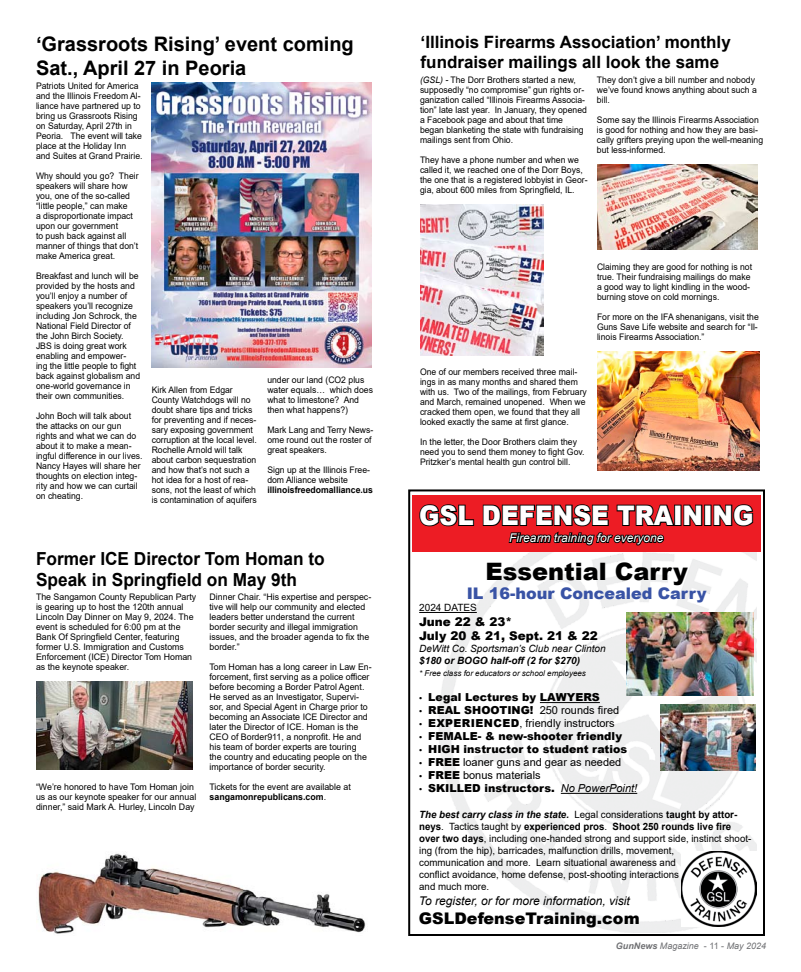
<style>
.page{position:relative;width:801px;height:972px;background:#fff}
.page>*{position:absolute;margin:0;border:0;box-sizing:border-box;transform-origin:0 0}
.t1{font:900 27px "Arial";color:#fff;scale:.91 1}
.t2{font:900 24px "Arial";color:#000}
.t3{font:700 20px/24px "Arial";color:#000}
.t4{font:700 18px/21px "Arial";color:#000;scale:.96 1}
.t5{font:700 17px/20px "Arial";color:#000}
.t6{font:900 16px "Arial";color:#3953a5}
.t7{font:900 16px "Arial";color:#000}
.t8{font:italic 12px "Arial";color:#000}
.t9{font:900 12px/14.4px "Arial";color:#000}
.t10{font:italic 12px "Arial";color:#fff}
.t11{font:900 11px "Arial";color:#000}
.t12{font:11px "Arial";color:#000}
.t13{font:10px/12px "Arial";color:#000}
.t14{font:italic 10px "Arial";color:#000}
.t15{font:italic 700 10px "Arial";color:#000}
.t16{font:9px/10px "Arial";color:#000;scale:.96 1}
.t17{font:9px/10px "Arial";color:#000}
.t18{font:italic 9px "Arial";color:#6f7073}
.t19{font:700 9px "Arial";color:#000;scale:.96 1}
.t20{font:italic 8px "Arial";color:#000}
.s1{font-weight:700}
.s2{font-style:italic}
.s3{font-family:"Myriad Pro";font-weight:400}
.s4{font-family:"Myriad Pro"}
.s5{font-weight:900}
.s6{font-weight:400;font-style:italic}
.s7{font-weight:700;font-style:italic}
.s8{font-style:normal}
</style>
<div class="page">
<img style="left:412px;top:495px;width:345px;height:437px">
<hr style="left:419px;top:612px;width:58px;height:1px;background:#000">
<hr style="left:540px;top:702px;width:60px;height:1px;background:#000">
<hr style="left:561px;top:793px;width:76px;height:1px;background:#000">
<div style="left:408px;top:489px;width:357px;height:447px;border:2px solid #000"></div>
<div style="left:412px;top:496px;width:348px;height:56px;background:#ed1c24"></div>
<svg style="left:419px;top:504px;width:56px;height:23px"></svg>
<div style="left:674px;top:505px;width:8px;height:21px;border:2px solid #000"></div>
<svg style="left:683px;top:504px;width:20px;height:22px"></svg>
<div style="left:704px;top:505px;width:8px;height:21px;border:2px solid #000"></div>
<svg style="left:713px;top:504px;width:41px;height:23px"></svg>
<svg style="left:482px;top:504px;width:194px;height:42px"></svg>
<img style="left:681px;top:851px;width:76px;height:76px">
<img style="left:626px;top:612px;width:128px;height:84px">
<img style="left:660px;top:705px;width:95px;height:66px">
<img style="left:36px;top:682px;width:156px;height:88px">
<img style="left:152px;top:82px;width:220px;height:285px">
<img style="left:36px;top:853px;width:330px;height:81px">
<img style="left:420px;top:205px;width:123px;height:150px">
<img style="left:597px;top:165px;width:160px;height:85px">
<img style="left:597px;top:352px;width:163px;height:119px">
<h3 class="t3" style="left:36px;top:32px;width:319px">‘Grassroots Rising’ event coming<br>Sat., April 27 in Peoria</h3>
<p class="t16" style="left:36px;top:81px;width:113px">Patriots United for America and the Illinois Freedom Al&shy;liance have partnered up to bring us Grassroots Rising on Saturday, April 27th in<br>Peoria. The event will take place at the Holiday Inn and Suites at Grand Prairie.</p>
<p class="t16" style="left:36px;top:171px;width:108px">Why should you go? Their speakers will share how you, one of the so-called “little people,” can make<br>a disproportionate impact upon our government<br>to push back against all manner of things that don’t make America great.</p>
<p class="t16" style="left:36px;top:271px;width:110px">Breakfast and lunch will be provided by the hosts and you’ll enjoy a number of speakers you’ll recognize including Jon Schrock, the<br>National Field Director of the John Birch Society.<br>JBS is doing great work enabling and empower-<br>ing the little people to fight back against globalism and one-world governance in their own communities.</p>
<p class="t16" style="left:36px;top:411px;width:113px">John Boch will talk about the attacks on our gun rights and what we can do about it to make a mean&shy;ingful difference in our lives.<br>Nancy Hayes will share her thoughts on election integ&shy;rity and how we can curtail on cheating.</p>
<p class="t16" style="left:152px;top:385px;width:111px">Kirk Allen from Edgar<br>County Watchdogs will no doubt share tips and tricks for preventing and if neces&shy;sary exposing government corruption at the local level.<br>Rochelle Arnold will talk about carbon sequestration and how that’s not such a hot idea for a host of rea&shy;sons, not the least of which is contamination of aquifers</p>
<p class="t16" style="left:267px;top:375px;width:112px">under our land (CO2 plus water equals… which does what to limestone? And then what happens?)</p>
<p class="t16" style="left:267px;top:425px;width:112px">Mark Lang and Terry News&shy;ome round out the roster of great speakers.</p>
<p class="t16" style="left:267px;top:464px;width:109px">Sign up at the Illinois Free&shy;dom Alliance website</p>
<p class="t19" style="left:267px;top:483px;width:112px">illinoisfreedomalliance.us</p>
<h3 class="t4" style="left:36px;top:548px;width:302px">Former ICE Director Tom Homan to<br>Speak in Springfield on May 9th</h3>
<p class="t17" style="left:36px;top:592px;width:162px">The Sangamon County Republican Party is gearing up to host the 120th annual Lincoln Day Dinner on May 9, 2024. The event is scheduled for 6:00 pm at the Bank Of Springfield Center, featuring former U.S. Immigration and Customs Enforcement (ICE) Director Tom Homan as the keynote speaker.</p>
<p class="t17" style="left:36px;top:782px;width:162px">“We’re honored to have Tom Homan join us as our keynote speaker for our annual dinner,” said Mark A. Hurley, Lincoln Day</p>
<p class="t17" style="left:210px;top:592px;width:163px">Dinner Chair. “His expertise and perspec&shy;tive will help our community and elected leaders better understand the current border security and illegal immigration issues, and the broader agenda to fix the border.”</p>
<p class="t17" style="left:210px;top:662px;width:164px">Tom Homan has a long career in Law En&shy;forcement, first serving as a police officer before becoming a Border Patrol Agent.<br>He served as an Investigator, Supervi&shy;sor, and Special Agent in Charge prior to becoming an Associate ICE Director and later the Director of ICE. Homan is the CEO of Border911, a nonprofit. He and his team of border experts are touring<br>the country and educating people on the importance of border security.</p>
<p class="t17" style="left:210px;top:782px;width:143px">Tickets for the event are available at <span class="s1">sangamonrepublicans.com</span>.</p>
<h3 class="t5" style="left:421px;top:33px;width:312px">‘Illinois Firearms Association’ monthly fundraiser mailings all look the same</h3>
<p class="t16" style="left:420px;top:74px;width:175px"><span class="s2">(GSL) -</span> The Dorr Brothers started a new, supposedly “no compromise” gun rights or&shy;ganization called “Illinois Firearms Associa&shy;tion” late last year. In January, they opened a Facebook page and about that time began blanketing the state with fundraising mailings sent from Ohio.</p>
<p class="t16" style="left:420px;top:154px;width:176px">They have a phone number and when we called it, we reached one of the Dorr Boys, the one that is a registered lobbyist in Geor&shy;gia, about 600 miles from Springfield, IL.</p>
<p class="t16" style="left:597px;top:74px;width:168px">They don’t give a bill number and nobody we’ve found knows anything about such a bill.</p>
<p class="t16" style="left:597px;top:114px;width:175px">Some say the Illinois Firearms Association is good for nothing and how they are basi&shy;cally grifters preying upon the well-meaning but less-informed.</p>
<p class="t16" style="left:597px;top:262px;width:163px">Claiming they are good for nothing is not true. Their fundraising mailings do make a good way to light kindling in the wood&shy;burning stove on cold mornings.</p>
<p class="t16" style="left:597px;top:312px;width:170px;text-align:justify">For more on the IFA shenanigans, visit the Guns Save Life website and search for “Il&shy;linois Firearms Association.”</p>
<p class="t16" style="left:420px;top:367px;width:175px">One of our members received three mail&shy;ings in as many months and shared them with us. Two of the mailings, from February and March, remained unopened. When we cracked them open, we found that they all looked exactly the same at first glance.</p>
<p class="t16" style="left:420px;top:437px;width:173px">In the letter, the Door Brothers claim they need you to send them money to fight Gov.<br>Pritzker’s mental health gun control bill.</p>
<h1 class="t1" style="left:419px;top:496px;width:369px">GSL DEFENSE TRAINING</h1>
<h3 class="t10" style="left:509px;top:530px;width:156px">Firearm training for everyone</h3>
<h2 class="t2" style="left:485px;top:554px;width:204px">Essential Carry</h2>
<h3 class="t6" style="left:467px;top:582px;width:241px">IL 16-hour Concealed Carry</h3>
<p class="t13" style="left:419px;top:602px;width:59px">2024 DATES</p>
<h3 class="t9" style="left:419px;top:614px;width:180px">June 22 &amp; 23*<br>July 20 &amp; 21, Sept. 21 &amp; 22</h3>
<p class="t14" style="left:419px;top:642px;width:188px">DeWitt Co. Sportsman’s Club near Clinton</p>
<p class="t15" style="left:419px;top:654px;width:162px">$180 or BOGO half-off (2 for $270)</p>
<p class="t20" style="left:419px;top:668px;width:168px">* Free class for educators or school employees</p>
<p class="t11" style="left:419px;top:689px;width:182px"><span class="s3">•</span> Legal Lectures by LAWYERS</p>
<p class="t12" style="left:419px;top:703px;width:202px"><span class="s4">•</span> <span class="s5">REAL SHOOTING!</span> 250 rounds fired</p>
<p class="t11" style="left:419px;top:715px;width:36px"><span class="s3">•</span> Experienced</p>
<p class="t12" style="left:519px;top:716px;width:97px">, friendly instructors</p>
<p class="t11" style="left:419px;top:728px;width:204px"><span class="s3">•</span> FEMALE- &amp; new-shooter friendly</p>
<p class="t11" style="left:419px;top:741px;width:209px"><span class="s3">•</span> HIGH instructor to student ratios</p>
<p class="t12" style="left:419px;top:755px;width:204px"><span class="s4">•</span> <span class="s5">FREE</span> loaner guns and gear as needed</p>
<p class="t12" style="left:419px;top:768px;width:123px"><span class="s4">•</span> <span class="s5">FREE</span> bonus materials</p>
<p class="t11" style="left:419px;top:780px;width:220px"><span class="s3">•</span> SKILLED instructors. <span class="s6">No PowerPoint!</span></p>
<p class="t13" style="left:419px;top:809px;width:334px"><span class="s7">The best carry class in the state.</span> Legal considerations <span class="s1">taught by attor&shy;neys</span>. Tactics taught by <span class="s1">experienced pros</span>. <span class="s1">Shoot 250 rounds live fire over two days</span>, including one-handed strong and support side, instinct shoot&shy;ing (from the hip), barricades, malfunction drills, movement,<br>communication and more. Learn situational awareness and<br>conflict avoidance, home defense, post-shooting interactions<br>and much more.</p>
<h3 class="t8" style="left:419px;top:893px;width:212px">To register, or for more information, visit</h3>
<h3 class="t7" style="left:419px;top:907px;width:222px">GSLDefenseTraining.com</h3>
<p class="t18" style="left:616px;top:940px;width:152px"><span class="s1">GunNews</span> Magazine <span class="s8">- 11 -</span> May 2024</p>
</div>
